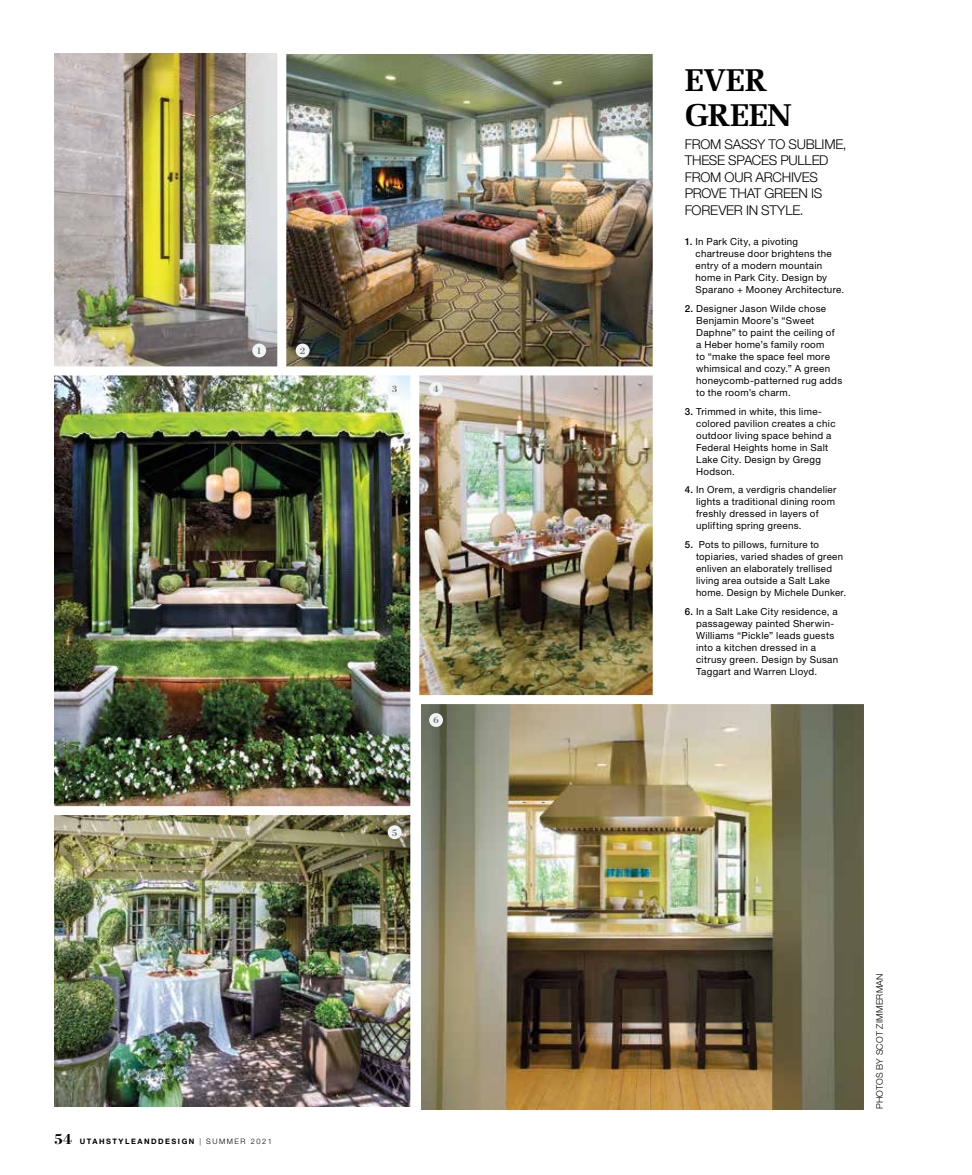
<style>
.page{position:relative;width:972px;height:1175px;background:#fff}
.page>*{position:absolute;margin:0;border:0;box-sizing:border-box;transform-origin:0 0}
.t1{font:700 31.5px/34.5px "Melior";letter-spacing:-.02em;color:#000}
.t2{font:300 13.5px/16.5px "Helvetica Neue LT Std";letter-spacing:-.015em;color:#000}
.t3{font:9.75px/12px "Helvetica Neue LT Std";letter-spacing:.03em;color:#000}
.t4{font:700 9.6px "Bodoni Std";color:#77797b}
.t5{font:300 9px "Helvetica Neue LT Std";letter-spacing:.025em;color:#000}
.t6{font:700 7.5px "Helvetica Neue LT Std";letter-spacing:.2em;color:#000}
.s1{font-family:"Bodoni Std";font-size:15px}
.s2{font-weight:300}
.s3{font-weight:500}
</style>
<div class="page">
<img style="left:54px;top:53px;width:599px;height:313px">
<img style="left:54px;top:375px;width:356px;height:431px">
<img style="left:54px;top:815px;width:356px;height:291px">
<img style="left:419px;top:375px;width:234px;height:320px">
<img style="left:422px;top:704px;width:441px;height:405px">
<div style="left:277px;top:33px;width:9px;height:338px;background:#fff"></div>
<div style="left:252px;top:343px;width:14px;height:14px;background:#f1f4f5;border-radius:50%"></div>
<div style="left:388px;top:382px;width:14px;height:14px;background:#f1f4f5;border-radius:50%"></div>
<div style="left:388px;top:825px;width:14px;height:14px;background:#f1f4f5;border-radius:50%"></div>
<div style="left:429px;top:382px;width:14px;height:14px;background:#f1f4f5;border-radius:50%"></div>
<div style="left:429px;top:713px;width:14px;height:14px;background:#f1f4f5;border-radius:50%"></div>
<div style="left:296px;top:343px;width:14px;height:14px;background:#f1f4f5;border-radius:50%"></div>
<p class="t4" style="left:256px;top:345px;width:7px">1</p>
<p class="t4" style="left:300px;top:345px;width:7px">2</p>
<p class="t4" style="left:392px;top:383px;width:7px">3</p>
<p class="t4" style="left:433px;top:383px;width:7px">4</p>
<p class="t6" style="left:54px;top:1137px;width:219px"><span class="s1">54</span> UTAHSTYLEANDDESIGN <span class="s2">| SUMMER 2021</span></p>
<p class="t4" style="left:433px;top:714px;width:7px">6</p>
<p class="t4" style="left:392px;top:826px;width:7px">5</p>
<h1 class="t1" style="left:685px;top:63px;width:109px">EVER<br>GREEN</h1>
<h2 class="t2" style="left:685px;top:135px;width:163px">FROM SASSY TO SUBLIME,<br>THESE SPACES PULLED<br>FROM OUR ARCHIVES<br>PROVE THAT GREEN IS<br>FOREVER IN STYLE.</h2>
<p class="t3" style="left:696px;top:235px;width:150px;text-indent:-11px"><span class="s3">1.</span> In Park City, a pivoting chartreuse door brightens the entry of a modern mountain home in Park City. Design by<br>Sparano + Mooney Architecture.</p>
<p class="t3" style="left:696px;top:302px;width:148px;text-indent:-11px"><span class="s3">2.</span> Designer Jason Wilde chose<br>Benjamin Moore’s “Sweet<br>Daphne” to paint the ceiling of a Heber home’s family room<br>to “make the space feel more whimsical and cozy.” A green honeycomb-patterned rug adds to the room’s charm.</p>
<p class="t3" style="left:696px;top:405px;width:141px;text-indent:-11px"><span class="s3">3.</span> Trimmed in white, this lime&shy;colored pavilion creates a chic outdoor living space behind a<br>Federal Heights home in Salt<br>Lake City. Design by Gregg<br>Hodson.</p>
<p class="t3" style="left:696px;top:483px;width:142px;text-indent:-11px"><span class="s3">4.</span> In Orem, a verdigris chandelier lights a traditional dining room freshly dressed in layers of uplifting spring greens.</p>
<p class="t3" style="left:696px;top:538px;width:152px;text-indent:-11px"><span class="s3">5.</span> Pots to pillows, furniture to topiaries, varied shades of green enliven an elaborately trellised living area outside a Salt Lake home. Design by Michele Dunker.</p>
<p class="t3" style="left:696px;top:605px;width:144px;text-indent:-11px"><span class="s3">6.</span> In a Salt Lake City residence, a passageway painted Sherwin-<br>Williams “Pickle” leads guests into a kitchen dressed in a citrusy green. Design by Susan<br>Taggart and Warren Lloyd.</p>
<p class="t5" style="left:874px;top:1109px;width:137px;rotate:-90deg">PHOTOS BY SCOT ZIMMERMAN</p>
</div>
